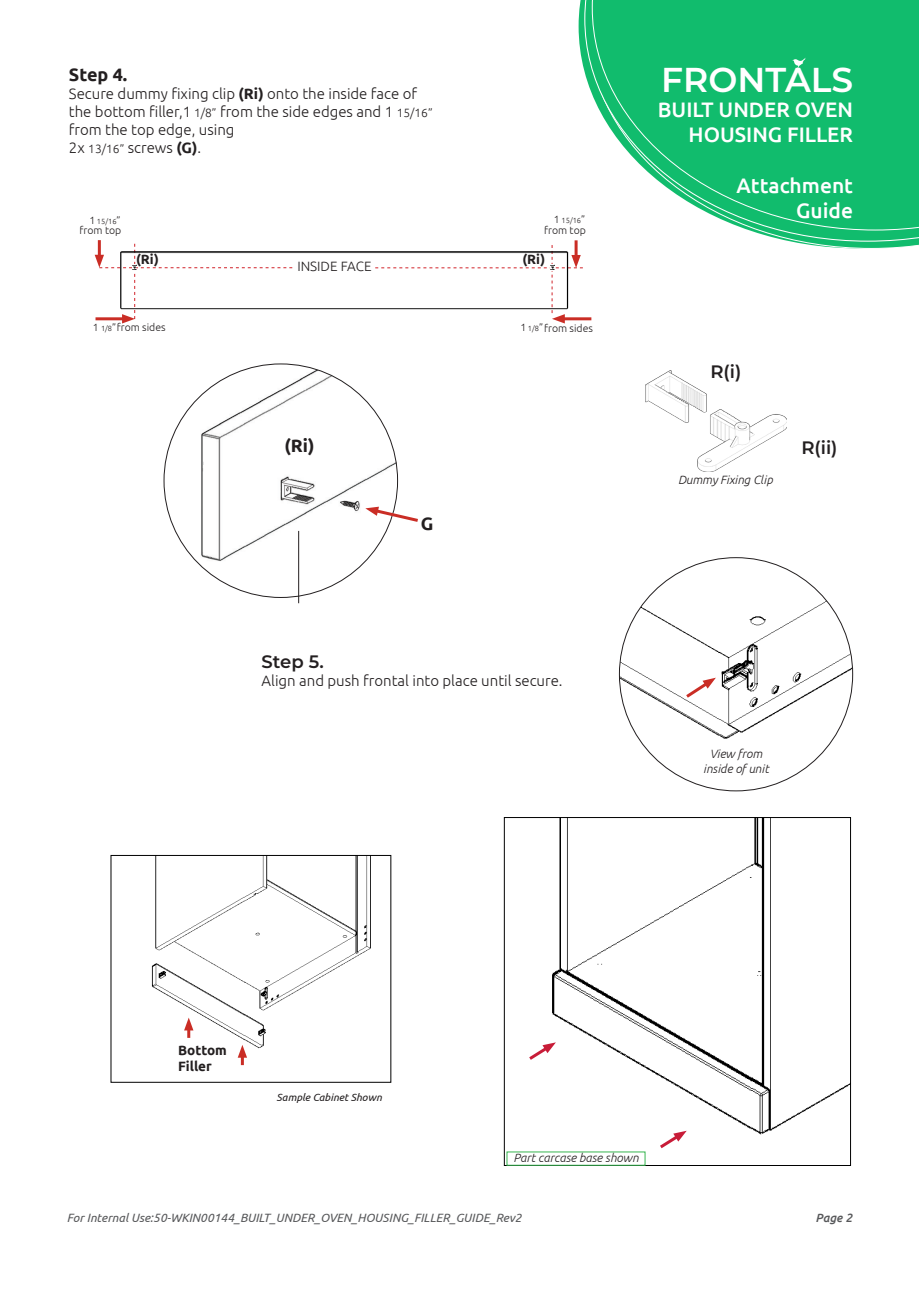
<style>
.page{position:relative;width:919px;height:1289px;background:#fff}
.page>*{position:absolute;margin:0;border:0;box-sizing:border-box;transform-origin:0 0}
.t1{font:600 34.5px "Montserrat";color:#fff}
.t2{font:500 21px/25.2px "Ubuntu";color:#fff;text-align:right}
.t3{font:600 18px "Montserrat";color:#231f20}
.t4{font:700 18px "Ubuntu";color:#231f20}
.t5{font:300 15px/18px "Ubuntu";color:#231f20}
.t6{font:700 13.5px "Ubuntu";color:#231f20}
.t7{font:300 13.5px "Ubuntu";color:#231f20}
.t8{font:italic 12px "Ubuntu";color:#57585a}
.t9{font:italic 300 12px "Ubuntu";color:#231f20}
.t10{font:italic 500 12px "Ubuntu";color:#57585a}
.t11{font:300 10.5px "Ubuntu";color:#231f20}
.t12{font:italic 10.5px "Ubuntu";color:#231f20}
.t13{font:300 7.5px "Ubuntu";color:#231f20}
.s1{font-weight:700}
.s2{font-size:12px}
.s3{font-size:10.5px}
</style>
<div class="page">
<svg style="left:794px;top:242px;width:124px;height:6px"></svg>
<svg style="left:584px;top:0;width:334px;height:242px"></svg>
<svg style="left:592px;top:0;width:326px;height:230px;background:#2bc37d"></svg>
<svg style="left:792px;top:57px;width:13px;height:11px"></svg>
<img style="left:552px;top:819px;width:296px;height:344px">
<div style="left:504px;top:817px;width:346px;height:348px;border:1px solid #000"></div>
<svg style="left:529px;top:1042px;width:27px;height:20px"></svg>
<svg style="left:656px;top:1130px;width:30px;height:21px"></svg>
<img style="left:619px;top:557px;width:233px;height:233px;border-radius:117px">
<svg style="left:682px;top:677px;width:33px;height:23px"></svg>
<img style="left:645px;top:371px;width:141px;height:100px">
<img style="left:164px;top:364px;width:233px;height:233px;border-radius:117px">
<svg style="left:365px;top:506px;width:53px;height:18px"></svg>
<img style="left:151px;top:857px;width:220px;height:209px">
<svg style="left:184px;top:1017px;width:9px;height:20px"></svg>
<svg style="left:238px;top:1044px;width:9px;height:21px"></svg>
<hr style="left:298px;top:531px;width:1px;height:72px;background:#231f20">
<hr style="left:561px;top:317px;width:30px;height:3px;background:#ca2d25">
<img style="left:292px;top:251px;width:83px;height:59px">
<hr style="left:98px;top:240px;width:3px;height:18px;background:#ca2d25">
<svg style="left:95px;top:244px;width:197px;height:79px"></svg>
<hr style="left:574px;top:240px;width:3px;height:19px;background:#ca2d25">
<svg style="left:375px;top:245px;width:208px;height:78px"></svg>
<p class="t4" style="left:69px;top:64px;width:60px">Step 4.</p>
<p class="t5" style="left:69px;top:84px;width:365px">Secure dummy fixing clip <span class="s1">(Ri)</span> onto the inside face of the bottom filler,1 <span class="s2">1/8”</span> from the side edges and 1 <span class="s2">15/16” </span>from the top edge, using</p>
<p class="t5" style="left:69px;top:138px;width:134px">2x <span class="s2">13/16”</span> screws <span class="s1">(G)</span>.</p>
<p class="t13" style="left:89px;top:217px;width:33px"><span class="s3">1</span> 15/16<span class="s3">”</span></p>
<p class="t11" style="left:80px;top:224px;width:43px">from top</p>
<p class="t13" style="left:554px;top:216px;width:33px"><span class="s3">1</span> 15/16<span class="s3">”</span></p>
<p class="t11" style="left:544px;top:223px;width:43px">from top</p>
<p class="t6" style="left:136px;top:251px;width:24px">(Ri)</p>
<p class="t6" style="left:522px;top:251px;width:24px">(Ri)</p>
<p class="t7" style="left:297px;top:258px;width:76px">INSIDE FACE</p>
<p class="t11" style="left:117px;top:321px;width:50px">from sides</p>
<p class="t13" style="left:520px;top:324px;width:24px"><span class="s3">1</span> 1/8<span class="s3">”</span></p>
<p class="t13" style="left:93px;top:324px;width:25px"><span class="s3">1</span> 1/8<span class="s3">”</span></p>
<p class="t11" style="left:544px;top:322px;width:50px">from sides</p>
<p class="t4" style="left:284px;top:434px;width:32px">(Ri)</p>
<p class="t4" style="left:421px;top:512px;width:14px">G</p>
<p class="t3" style="left:261px;top:649px;width:64px">Step 5.</p>
<p class="t5" style="left:261px;top:671px;width:302px">Align and push frontal into place until secure.</p>
<h1 class="t1" style="left:661px;top:55px;width:193px">FRONTALS</h1>
<h2 class="t2" style="left:657px;top:96px;width:197px">BUILT UNDER OVEN<br>HOUSING FILLER</h2>
<h2 class="t2" style="left:736px;top:172px;width:118px">Attachment<br>Guide</h2>
<p class="t3" style="left:710px;top:358px;width:32px">R(i)</p>
<p class="t9" style="left:678px;top:473px;width:96px">Dummy Fixing Clip</p>
<p class="t3" style="left:801px;top:435px;width:38px">R(ii)</p>
<p class="t9" style="left:709px;top:746px;width:54px">View from</p>
<p class="t9" style="left:703px;top:761px;width:67px">inside of unit</p>
<p class="t6" style="left:178px;top:1042px;width:50px">Bottom</p>
<p class="t6" style="left:178px;top:1058px;width:35px">Filler</p>
<p class="t12" style="left:276px;top:1091px;width:107px">Sample Cabinet Shown</p>
<p class="t9" style="left:513px;top:1150px;width:127px">Part carcase base shown</p>
<p class="t8" style="left:67px;top:1210px;width:456px">For Internal Use:50-WKIN00144_BUILT_UNDER_OVEN_HOUSING_FILLER_GUIDE_Rev2</p>
<p class="t10" style="left:815px;top:1210px;width:38px">Page 2</p>
</div>
